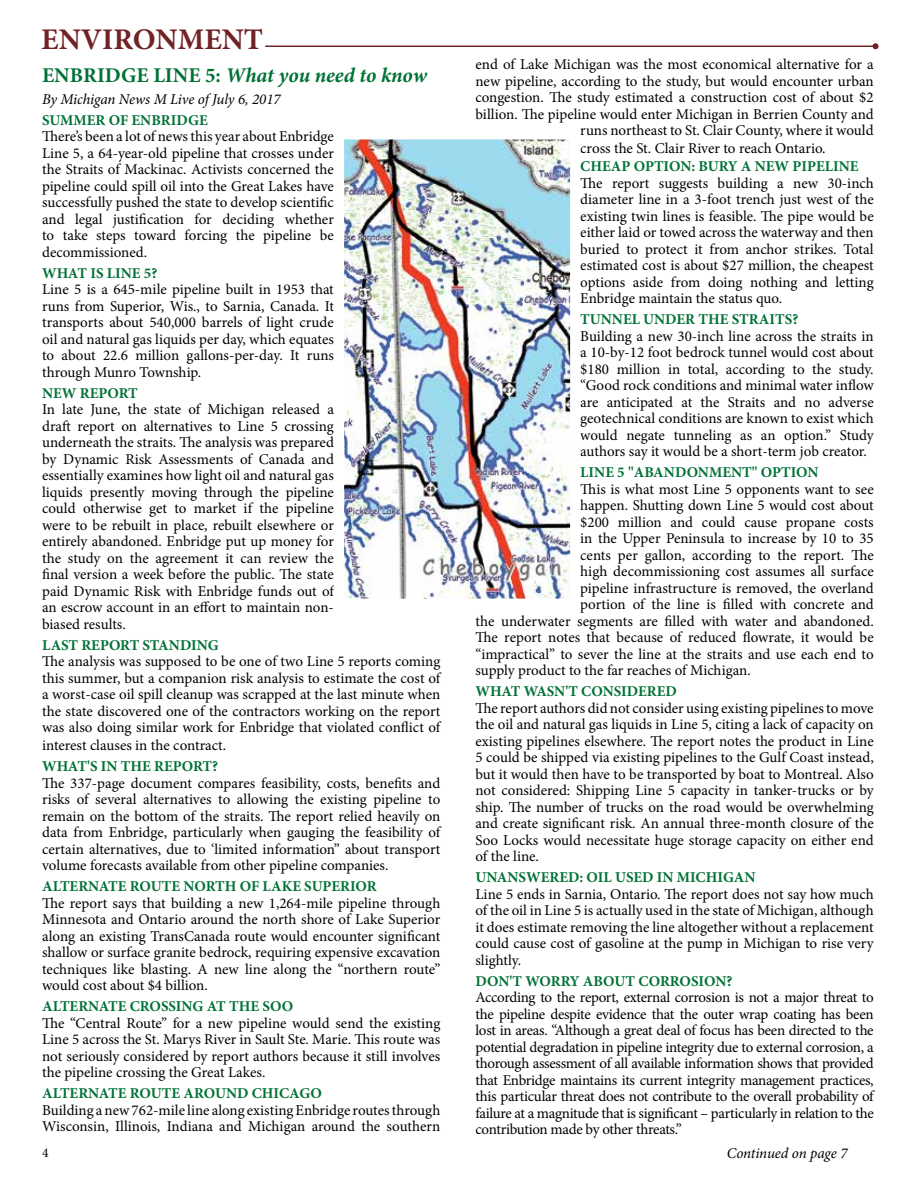
<style>
.page{position:relative;width:918px;height:1188px;background:#fff}
.page>*{position:absolute;margin:0;border:0;box-sizing:border-box;transform-origin:0 0}
.t1{font:700 30px "Minion Pro";color:#712225}
.t2{font:italic 700 21px "Minion Pro";letter-spacing:-.005em;color:#007135}
.t3{font:15px/16.5px "Minion Pro";letter-spacing:-.005em;color:#000;text-align:justify}
.t4{font:700 15px "Minion Pro";color:#007135}
.t5{font:italic 15px "Minion Pro";letter-spacing:-.01em;color:#000}
.t6{font:13.5px "Minion Pro";color:#000}
.s1{font-style:normal}
</style>
<div class="page">
<hr style="left:265px;top:46px;width:611px;height:1px;background:#712225">
<svg style="left:873px;top:43px;width:6px;height:6px"></svg>
<img style="left:345px;top:140px;width:224px;height:458px">
<h1 class="t1" style="left:41px;top:18px;width:223px">ENVIRONMENT</h1>
<h2 class="t2" style="left:42px;top:60px;width:386px"><span class="s1">ENBRIDGE LINE 5:</span> What you need to know</h2>
<p class="t5" style="left:42px;top:89px;width:240px">By Michigan News M Live of July 6, 2017</p>
<p class="t4" style="left:42px;top:109px;width:167px">SUMMER OF ENBRIDGE</p>
<p class="t3" style="left:42px;top:128px;width:293px">There’s been a lot of news this year about Enbridge Line 5, a 64-year-old pipeline that crosses under the Straits of Mackinac. Activists concerned the pipeline could spill oil into the Great Lakes have successfully pushed the state to develop scientific and legal justification for deciding whether to take steps toward forcing the pipeline be decommissioned.</p>
<p class="t4" style="left:42px;top:262px;width:117px">WHAT IS LINE 5?</p>
<p class="t3" style="left:42px;top:281px;width:293px">Line 5 is a 645-mile pipeline built in 1953 that runs from Superior, Wis., to Sarnia, Canada. It transports about 540,000 barrels of light crude oil and natural gas liquids per day, which equates to about 22.6 million gallons-per-day. It runs through Munro Township.</p>
<p class="t4" style="left:42px;top:382px;width:97px">NEW REPORT</p>
<p class="t3" style="left:42px;top:401px;width:293px">In late June, the state of Michigan released a draft report on alternatives to Line 5 crossing underneath the straits. The analysis was prepared by Dynamic Risk Assessments of Canada and essentially examines how light oil and natural gas liquids presently moving through the pipeline could otherwise get to market if the pipeline were to be rebuilt in place, rebuilt elsewhere or entirely abandoned. Enbridge put up money for the study on the agreement it can review the final version a week before the public. The state paid Dynamic Risk with Enbridge funds out of an escrow account in an effort to maintain non&shy;biased results.</p>
<p class="t4" style="left:42px;top:634px;width:178px">LAST REPORT STANDING</p>
<p class="t3" style="left:42px;top:653px;width:400px">The analysis was supposed to be one of two Line 5 reports coming this summer, but a companion risk analysis to estimate the cost of a worst-case oil spill cleanup was scrapped at the last minute when the state discovered one of the contractors working on the report was also doing similar work for Enbridge that violated conflict of</p>
<p class="t3" style="left:42px;top:737px;width:186px">interest clauses in the contract.</p>
<p class="t4" style="left:42px;top:756px;width:178px">WHAT'S IN THE REPORT?</p>
<p class="t3" style="left:42px;top:775px;width:400px">The 337-page document compares feasibility, costs, benefits and risks of several alternatives to allowing the existing pipeline to remain on the bottom of the straits. The report relied heavily on data from Enbridge, particularly when gauging the feasibility of certain alternatives, due to ‘limited information” about transport volume forecasts available from other pipeline companies.</p>
<p class="t4" style="left:42px;top:876px;width:336px">ALTERNATE ROUTE NORTH OF LAKE SUPERIOR</p>
<p class="t3" style="left:42px;top:895px;width:400px">The report says that building a new 1,264-mile pipeline through Minnesota and Ontario around the north shore of Lake Superior along an existing TransCanada route would encounter significant shallow or surface granite bedrock, requiring expensive excavation techniques like blasting. A new line along the “northern route” would cost about $4 billion.</p>
<p class="t4" style="left:42px;top:996px;width:253px">ALTERNATE CROSSING AT THE SOO</p>
<p class="t3" style="left:42px;top:1015px;width:400px">The “Central Route” for a new pipeline would send the existing Line 5 across the St. Marys River in Sault Ste. Marie. This route was not seriously considered by report authors because it still involves the pipeline crossing the Great Lakes.</p>
<p class="t4" style="left:42px;top:1083px;width:281px">ALTERNATE ROUTE AROUND CHICAGO</p>
<p class="t3" style="left:42px;top:1102px;width:400px">Building a new 762-mile line along existing Enbridge routes through<br>Wisconsin, Illinois, Indiana and Michigan around the southern</p>
<p class="t6" style="left:42px;top:1144px;width:8px">4</p>
<p class="t3" style="left:476px;top:56px;width:400px;text-align:right">end of Lake Michigan was the most economical alternative for a new pipeline, according to the study, but would encounter urban congestion. The study estimated a construction cost of about $2 billion. The pipeline would enter Michigan in Berrien County and runs northeast to St. Clair County, where it would</p>
<p class="t3" style="left:580px;top:140px;width:247px">cross the St. Clair River to reach Ontario.</p>
<p class="t4" style="left:580px;top:156px;width:280px">CHEAP OPTION: BURY A NEW PIPELINE</p>
<p class="t3" style="left:580px;top:175px;width:295px">The report suggests building a new 30-inch diameter line in a 3-foot trench just west of the existing twin lines is feasible. The pipe would be either laid or towed across the waterway and then buried to protect it from anchor strikes. Total estimated cost is about $27 million, the cheapest options aside from doing nothing and letting Enbridge maintain the status quo.</p>
<p class="t4" style="left:580px;top:309px;width:220px">TUNNEL UNDER THE STRAITS?</p>
<p class="t3" style="left:580px;top:328px;width:295px">Building a new 30-inch line across the straits in a 10-by-12 foot bedrock tunnel would cost about $180 million in total, according to the study. “Good rock conditions and minimal water inflow are anticipated at the Straits and no adverse geotechnical conditions are known to exist which would negate tunneling as an option.” Study authors say it would be a short-term job creator.</p>
<p class="t4" style="left:580px;top:462px;width:240px">LINE 5 "ABANDONMENT" OPTION</p>
<p class="t3" style="left:580px;top:481px;width:295px">This is what most Line 5 opponents want to see</p>
<p class="t3" style="left:580px;top:497px;width:295px">happen. Shutting down Line 5 would cost about</p>
<p class="t3" style="left:580px;top:514px;width:295px">$200 million and could cause propane costs</p>
<p class="t3" style="left:580px;top:530px;width:295px">in the Upper Peninsula to increase by 10 to 35</p>
<p class="t3" style="left:580px;top:547px;width:295px">cents per gallon, according to the report. The</p>
<p class="t3" style="left:580px;top:563px;width:295px">high decommissioning cost assumes all surface</p>
<p class="t3" style="left:580px;top:580px;width:295px">pipeline infrastructure is removed, the overland</p>
<p class="t3" style="left:580px;top:596px;width:295px">portion of the line is filled with concrete and</p>
<p class="t3" style="left:476px;top:613px;width:400px">the underwater segments are filled with water and abandoned.</p>
<p class="t3" style="left:476px;top:629px;width:400px">The report notes that because of reduced flowrate, it would be</p>
<p class="t3" style="left:476px;top:646px;width:400px">“impractical” to sever the line at the straits and use each end to</p>
<p class="t3" style="left:476px;top:662px;width:277px">supply product to the far reaches of Michigan.</p>
<p class="t4" style="left:476px;top:681px;width:203px">WHAT WASN'T CONSIDERED</p>
<p class="t3" style="left:476px;top:700px;width:400px">The report authors did not consider using existing pipelines to move the oil and natural gas liquids in Line 5, citing a lack of capacity on existing pipelines elsewhere. The report notes the product in Line 5 could be shipped via existing pipelines to the Gulf Coast instead, but it would then have to be transported by boat to Montreal. Also not considered: Shipping Line 5 capacity in tanker-trucks or by ship. The number of trucks on the road would be overwhelming and create significant risk. An annual three-month closure of the Soo Locks would necessitate huge storage capacity on either end of the line.</p>
<p class="t4" style="left:476px;top:867px;width:282px">UNANSWERED: OIL USED IN MICHIGAN</p>
<p class="t3" style="left:476px;top:886px;width:400px">Line 5 ends in Sarnia, Ontario. The report does not say how much of the oil in Line 5 is actually used in the state of Michigan, although it does estimate removing the line altogether without a replacement could cause cost of gasoline at the pump in Michigan to rise very slightly.</p>
<p class="t4" style="left:476px;top:970px;width:258px">DON'T WORRY ABOUT CORROSION?</p>
<p class="t3" style="left:476px;top:989px;width:400px">According to the report, external corrosion is not a major threat to the pipeline despite evidence that the outer wrap coating has been lost in areas. “Although a great deal of focus has been directed to the potential degradation in pipeline integrity due to external corrosion, a thorough assessment of all available information shows that provided that Enbridge maintains its current integrity management practices, this particular threat does not contribute to the overall probability of failure at a magnitude that is significant – particularly in relation to the contribution made by other threats.”</p>
<p class="t5" style="left:727px;top:1143px;width:122px">Continued on page 7</p>
</div>
